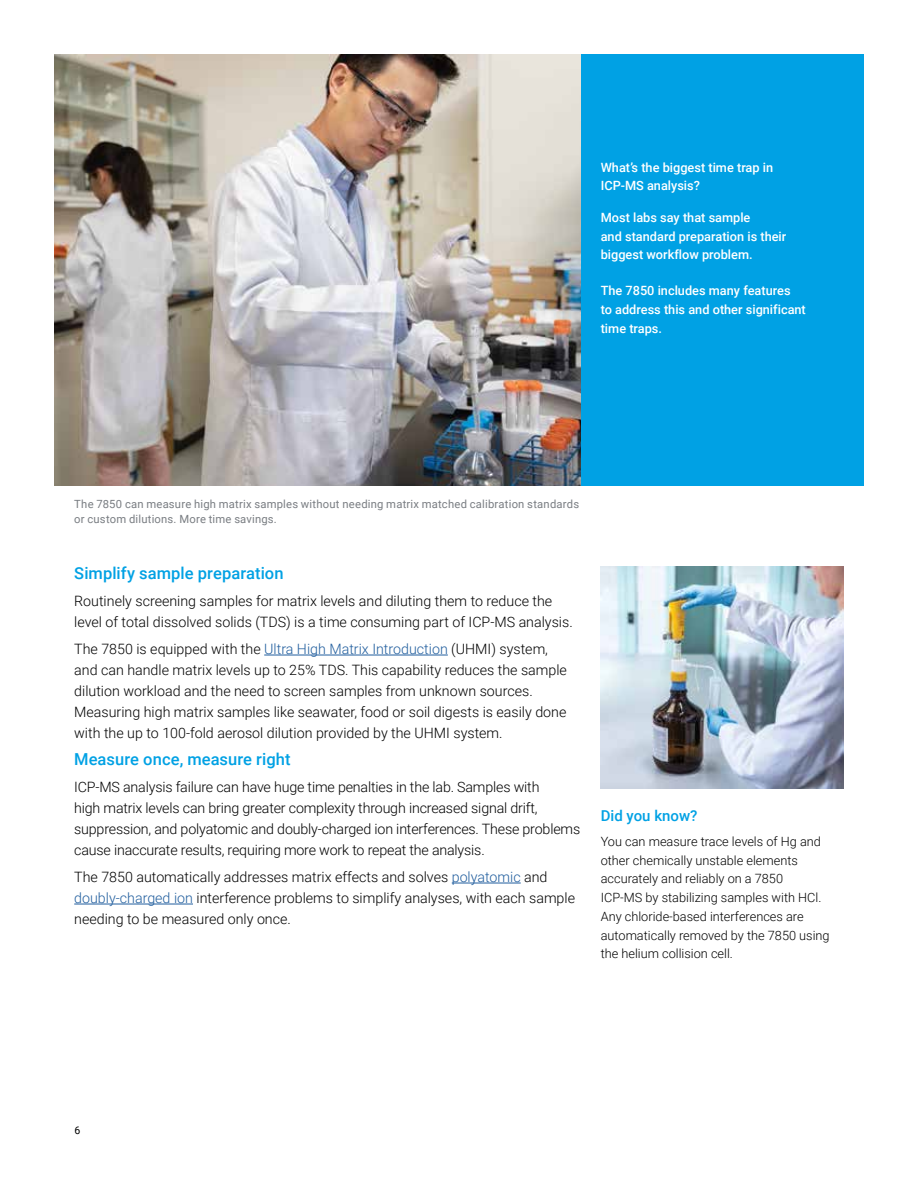
<style>
.page{position:relative;width:918px;height:1188px;background:#fff}
.page>*{position:absolute;margin:0;border:0;box-sizing:border-box;transform-origin:0 0}
.t1{font:500 16.5px "Roboto";letter-spacing:.005em;color:#00a1e4}
.t2{font:500 15px "Roboto";color:#00a1e4}
.t3{font:300 14.25px/21px "Roboto";color:#000}
.t4{font:300 12.75px/18.8px "Roboto";color:#000}
.t5{font:500 12.75px/18.8px "Roboto";color:#fff}
.t6{font:11.25px/15px "Roboto";letter-spacing:.02em;color:#797d82}
.t7{font:10.5px "Roboto";color:#000}
.s1{color:#215e9e}
</style>
<div class="page">
<div style="left:580px;top:54px;width:284px;height:432px;background:#00a1e4"></div>
<img style="left:54px;top:54px;width:527px;height:432px">
<img style="left:601px;top:567px;width:243px;height:222px">
<hr style="left:264px;top:655px;width:184px;height:1px;background:#215e9e">
<hr style="left:452px;top:883px;width:69px;height:1px;background:#215e9e">
<hr style="left:74px;top:904px;width:119px;height:1px;background:#215e9e">
<p class="t5" style="left:601px;top:157px;width:174px">What’s the biggest time trap in<br>ICP-MS analysis?</p>
<p class="t5" style="left:601px;top:207px;width:187px">Most labs say that sample<br>and standard preparation is their biggest workflow problem.</p>
<p class="t5" style="left:601px;top:281px;width:207px">The 7850 includes many features<br>to address this and other significant time traps.</p>
<p class="t6" style="left:74px;top:497px;width:506px">The 7850 can measure high matrix samples without needing matrix matched calibration standards or custom dilutions. More time savings.</p>
<p class="t1" style="left:74px;top:562px;width:211px">Simplify sample preparation</p>
<p class="t3" style="left:74px;top:590px;width:500px">Routinely screening samples for matrix levels and diluting them to reduce the level of total dissolved solids (TDS) is a time consuming part of ICP-MS analysis.</p>
<p class="t3" style="left:74px;top:638px;width:494px">The 7850 is equipped with the <span class="s1">Ultra High Matrix Introduction</span> (UHMI) system, and can handle matrix levels up to 25% TDS. This capability reduces the sample dilution workload and the need to screen samples from unknown sources.<br>Measuring high matrix samples like seawater, food or soil digests is easily done with the up to 100-fold aerosol dilution provided by the UHMI system.</p>
<p class="t1" style="left:74px;top:748px;width:218px">Measure once, measure right</p>
<p class="t3" style="left:74px;top:776px;width:507px">ICP-MS analysis failure can have huge time penalties in the lab. Samples with<br>high matrix levels can bring greater complexity through increased signal drift, suppression, and polyatomic and doubly-charged ion interferences. These problems cause inaccurate results, requiring more work to repeat the analysis.</p>
<p class="t3" style="left:74px;top:866px;width:502px">The 7850 automatically addresses matrix effects and solves <span class="s1">polyatomic</span> and <span class="s1">doubly-charged ion</span> interference problems to simplify analyses, with each sample needing to be measured only once.</p>
<p class="t2" style="left:601px;top:805px;width:98px">Did you know?</p>
<p class="t4" style="left:601px;top:831px;width:230px">You can measure trace levels of Hg and other chemically unstable elements accurately and reliably on a 7850<br>ICP-MS by stabilizing samples with HCl.<br>Any chloride-based interferences are automatically removed by the 7850 using the helium collision cell.</p>
<p class="t7" style="left:75px;top:1123px;width:7px">6</p>
</div>
